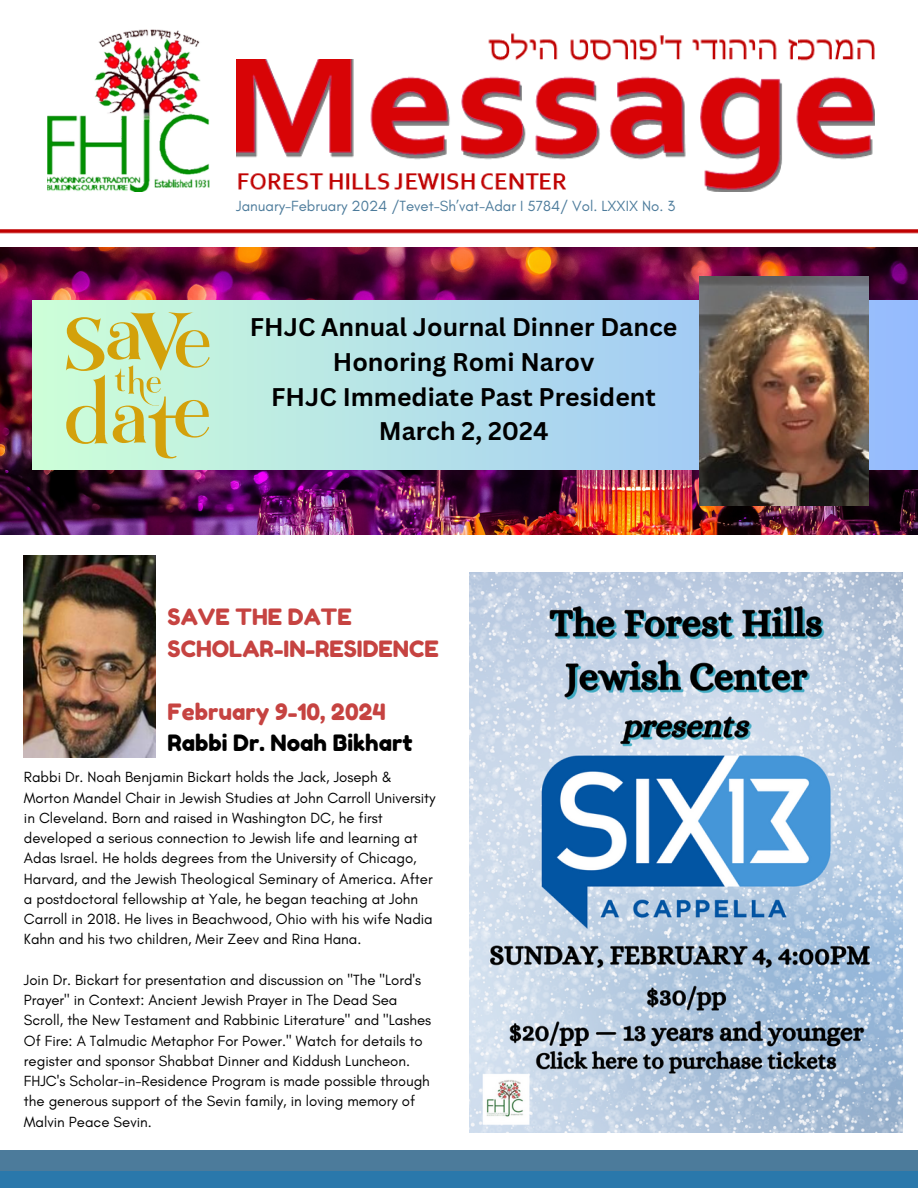
<style>
.page{position:relative;width:918px;height:1188px;background:#fff}
.page>*{position:absolute;margin:0;border:0;box-sizing:border-box;transform-origin:0 0}
.t1{font:700 24.9px "Canva Sans";color:#000}
.t2{font:22.5px "Fredoka One";color:#c64341}
.t3{font:22.5px "Fredoka One";color:#000}
.t4{font:15px/20.2px "Glacial Indifference";color:#000}
.t5{font:15px "Glacial Indifference";color:#4c7b9b}
</style>
<div class="page">
<div style="left:0;top:1150px;width:918px;height:38px;background:#4c7b9b"></div>
<img style="left:47px;top:29px;width:162px;height:162px">
<img style="left:236px;top:60px;width:638px;height:131px">
<img style="left:423px;top:33px;width:452px;height:44px">
<img style="left:236px;top:162px;width:422px;height:29px">
<img style="left:0;top:229px;width:918px;height:5px">
<img style="left:24px;top:556px;width:131px;height:201px">
<img style="left:0;top:248px;width:918px;height:286px">
<svg style="left:32px;top:301px;width:886px;height:168px;background:#b2deea"></svg>
<img style="left:700px;top:277px;width:169px;height:228px">
<img style="left:469px;top:572px;width:434px;height:561px">
<svg style="left:66px;top:312px;width:144px;height:146px;background:#c9dfa4"></svg>
<div style="left:0;top:1171px;width:918px;height:17px;background:#2a78ab"></div>
<p class="t5" style="left:236px;top:197px;width:440px">January-February 2024 /Tevet-Sh’vat-Adar I 5784/ Vol. LXXIX No. 3</p>
<p class="t1" style="left:250px;top:310px;width:429px">FHJC Annual Journal Dinner Dance</p>
<p class="t1" style="left:333px;top:344px;width:263px">Honoring Romi Narov</p>
<p class="t1" style="left:271px;top:379px;width:386px">FHJC Immediate Past President</p>
<p class="t1" style="left:379px;top:414px;width:171px">March 2, 2024</p>
<p class="t2" style="left:168px;top:604px;width:186px">SAVE THE DATE</p>
<p class="t2" style="left:168px;top:635px;width:273px">SCHOLAR-IN-RESIDENCE</p>
<p class="t2" style="left:168px;top:698px;width:220px">February 9-10, 2024</p>
<p class="t3" style="left:168px;top:730px;width:246px">Rabbi Dr. Noah Bikhart</p>
<p class="t4" style="left:24px;top:767px;width:413px">Rabbi Dr. Noah Benjamin Bickart holds the Jack, Joseph &amp; Morton Mandel Chair in Jewish Studies at John Carroll University in Cleveland. Born and raised in Washington DC, he first developed a serious connection to Jewish life and learning at Adas Israel. He holds degrees from the University of Chicago, Harvard, and the Jewish Theological Seminary of America. After a postdoctoral fellowship at Yale, he began teaching at John Carroll in 2018. He lives in Beachwood, Ohio with his wife Nadia Kahn and his two children, Meir Zeev and Rina Hana.</p>
<p class="t4" style="left:24px;top:969px;width:409px">Join Dr. Bickart for presentation and discussion on "The "Lord's Prayer" in Context: Ancient Jewish Prayer in The Dead Sea Scroll, the New Testament and Rabbinic Literature" and "Lashes Of Fire: A Talmudic Metaphor For Power." Watch for details to register and sponsor Shabbat Dinner and Kiddush Luncheon.<br>FHJC's Scholar-in-Residence Program is made possible through the generous support of the Sevin family, in loving memory of Malvin Peace Sevin.</p>
</div>
